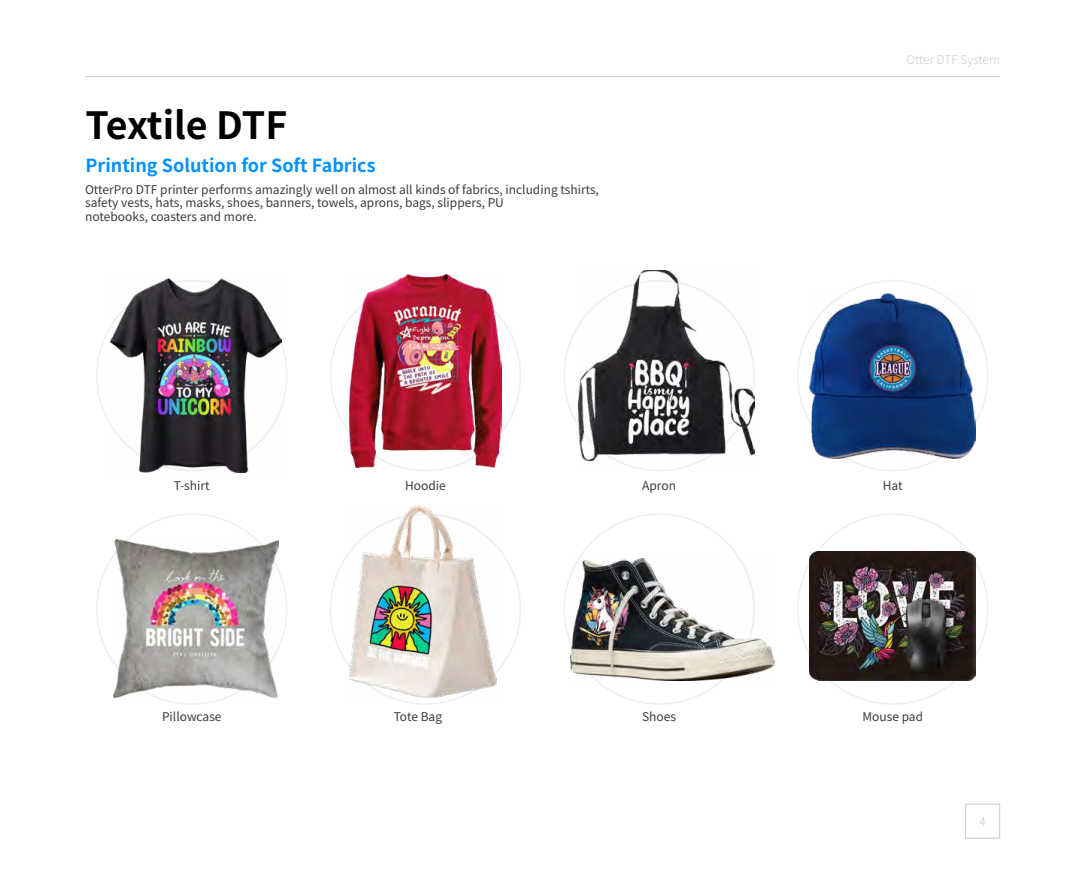
<style>
.page{position:relative;width:1085px;height:872px;background:#fff}
.page>*{position:absolute;margin:0;border:0;box-sizing:border-box;transform-origin:0 0}
.t1{font:700 37.5px "Source Han Sans SC";letter-spacing:-.01em;color:#000}
.t2{font:700 18px "Source Han Sans SC";color:#0091ff}
.t3{font:12px/13.5px "Source Han Sans SC";color:#3e3a39}
.t4{font:300 12px "Source Han Sans SC";color:#c9caca}
</style>
<div class="page">
<hr style="left:85px;top:76px;width:914px;height:1px;background:#c9caca">
<div style="left:965px;top:804px;width:34px;height:34px;border:1px solid #c9caca"></div>
<img style="left:110px;top:279px;width:172px;height:193px">
<img style="left:809px;top:293px;width:166px;height:165px">
<img style="left:349px;top:274px;width:153px;height:193px">
<img style="left:570px;top:559px;width:204px;height:121px">
<img style="left:809px;top:551px;width:166px;height:129px">
<img style="left:349px;top:506px;width:147px;height:191px">
<img style="left:113px;top:540px;width:166px;height:157px">
<img style="left:578px;top:270px;width:176px;height:195px">
<h1 class="t1" style="left:85px;top:104px;width:203px">Textile DTF</h1>
<h2 class="t2" style="left:85px;top:156px;width:291px">Printing Solution for Soft Fabrics</h2>
<p class="t3" style="left:85px;top:183px;width:515px">OtterPro DTF printer performs amazingly well on almost all kinds of fabrics, including tshirts, safety vests, hats, masks, shoes, banners, towels, aprons, bags, slippers, PU<br>notebooks, coasters and more.</p>
<p class="t4" style="left:906px;top:53px;width:95px">Otter DTF System</p>
<p class="t3" style="left:174px;top:479px;width:37px">T-shirt</p>
<p class="t3" style="left:405px;top:479px;width:42px">Hoodie</p>
<p class="t3" style="left:642px;top:479px;width:35px">Apron</p>
<p class="t3" style="left:882px;top:479px;width:21px">Hat</p>
<p class="t3" style="left:162px;top:710px;width:61px">Pillowcase</p>
<p class="t3" style="left:393px;top:710px;width:50px">Tote Bag</p>
<p class="t3" style="left:642px;top:710px;width:35px">Shoes</p>
<p class="t3" style="left:862px;top:710px;width:62px">Mouse pad</p>
<p class="t4" style="left:979px;top:814px;width:8px">4</p>
</div>
